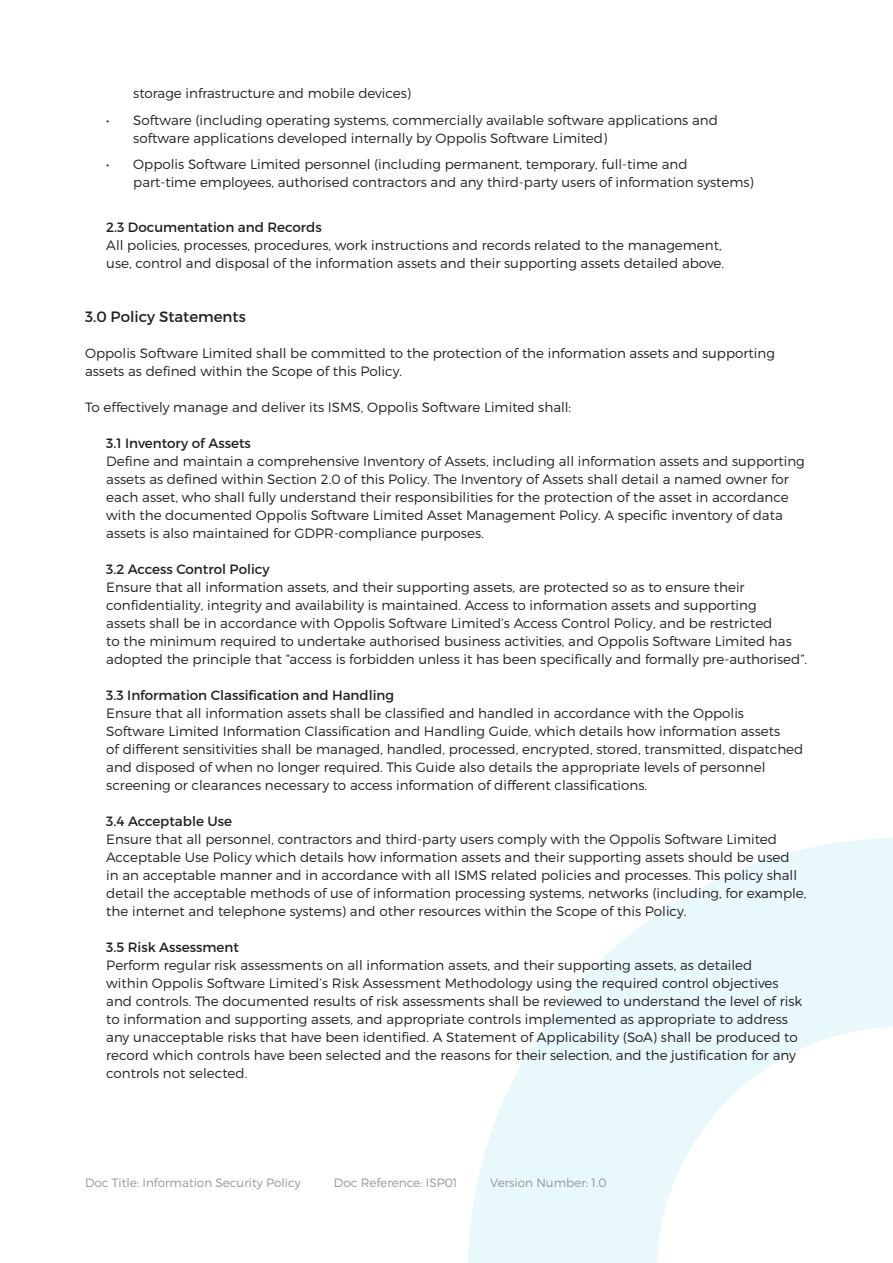
<style>
.page{position:relative;width:893px;height:1263px;background:#fff}
.page>*{position:absolute;margin:0;border:0;box-sizing:border-box;transform-origin:0 0}
.t1{font:15px "Montserrat";color:#231f20}
.t2{font:300 13.5px/18px "Montserrat";color:#231f20}
.t3{font:13.5px "Montserrat";color:#231f20}
.t4{font:300 12px "Montserrat";color:#939598}
</style>
<div class="page">
<svg style="left:468px;top:838px;width:425px;height:425px;fill:#e8f8fb"></svg>
<p class="t2" style="left:133px;top:84px;width:279px">storage infrastructure and mobile devices)</p>
<p class="t2" style="left:133px;top:111px;width:586px;text-indent:-27px">• Software (including operating systems, commercially available software applications and software applications developed internally by Oppolis Software Limited)</p>
<p class="t2" style="left:133px;top:155px;width:622px;text-indent:-27px">• Oppolis Software Limited personnel (including permanent, temporary, full-time and part-time employees, authorised contractors and any third-party users of information systems)</p>
<p class="t3" style="left:106px;top:219px;width:217px">2.3 Documentation and Records</p>
<p class="t2" style="left:106px;top:236px;width:619px">All policies, processes, procedures, work instructions and records related to the management, use, control and disposal of the information assets and their supporting assets detailed above.</p>
<p class="t1" style="left:85px;top:307px;width:162px">3.0 Policy Statements</p>
<p class="t2" style="left:85px;top:344px;width:691px">Oppolis Software Limited shall be committed to the protection of the information assets and supporting assets as defined within the Scope of this Policy.</p>
<p class="t2" style="left:85px;top:398px;width:488px">To effectively manage and deliver its ISMS, Oppolis Software Limited shall:</p>
<p class="t3" style="left:106px;top:435px;width:146px">3.1 Inventory of Assets</p>
<p class="t2" style="left:106px;top:452px;width:700px">Define and maintain a comprehensive Inventory of Assets, including all information assets and supporting assets as defined within Section 2.0 of this Policy. The Inventory of Assets shall detail a named owner for each asset, who shall fully understand their responsibilities for the protection of the asset in accordance with the documented Oppolis Software Limited Asset Management Policy. A specific inventory of data assets is also maintained for GDPR-compliance purposes.</p>
<p class="t3" style="left:106px;top:561px;width:165px">3.2 Access Control Policy</p>
<p class="t2" style="left:106px;top:578px;width:702px">Ensure that all information assets, and their supporting assets, are protected so as to ensure their confidentiality, integrity and availability is maintained. Access to information assets and supporting<br>assets shall be in accordance with Oppolis Software Limited’s Access Control Policy, and be restricted<br>to the minimum required to undertake authorised business activities, and Oppolis Software Limited has adopted the principle that “access is forbidden unless it has been specifically and formally pre-authorised”.</p>
<p class="t3" style="left:106px;top:687px;width:289px">3.3 Information Classification and Handling</p>
<p class="t2" style="left:106px;top:704px;width:699px">Ensure that all information assets shall be classified and handled in accordance with the Oppolis Software Limited Information Classification and Handling Guide, which details how information assets<br>of different sensitivities shall be managed, handled, processed, encrypted, stored, transmitted, dispatched and disposed of when no longer required. This Guide also details the appropriate levels of personnel screening or clearances necessary to access information of different classifications.</p>
<p class="t3" style="left:106px;top:813px;width:127px">3.4 Acceptable Use</p>
<p class="t2" style="left:106px;top:830px;width:702px">Ensure that all personnel, contractors and third-party users comply with the Oppolis Software Limited Acceptable Use Policy which details how information assets and their supporting assets should be used<br>in an acceptable manner and in accordance with all ISMS related policies and processes. This policy shall detail the acceptable methods of use of information processing systems, networks (including, for example, the internet and telephone systems) and other resources within the Scope of this Policy.</p>
<p class="t3" style="left:106px;top:939px;width:134px">3.5 Risk Assessment</p>
<p class="t2" style="left:106px;top:956px;width:697px">Perform regular risk assessments on all information assets, and their supporting assets, as detailed<br>within Oppolis Software Limited’s Risk Assessment Methodology using the required control objectives and controls. The documented results of risk assessments shall be reviewed to understand the level of risk to information and supporting assets, and appropriate controls implemented as appropriate to address any unacceptable risks that have been identified. A Statement of Applicability (SoA) shall be produced to record which controls have been selected and the reasons for their selection, and the justification for any controls not selected.</p>
<p class="t4" style="left:85px;top:1175px;width:217px">Doc Title: Information Security Policy</p>
<p class="t4" style="left:334px;top:1175px;width:125px">Doc Reference: ISP01</p>
<p class="t4" style="left:490px;top:1175px;width:118px">Version Number: 1.0</p>
</div>
